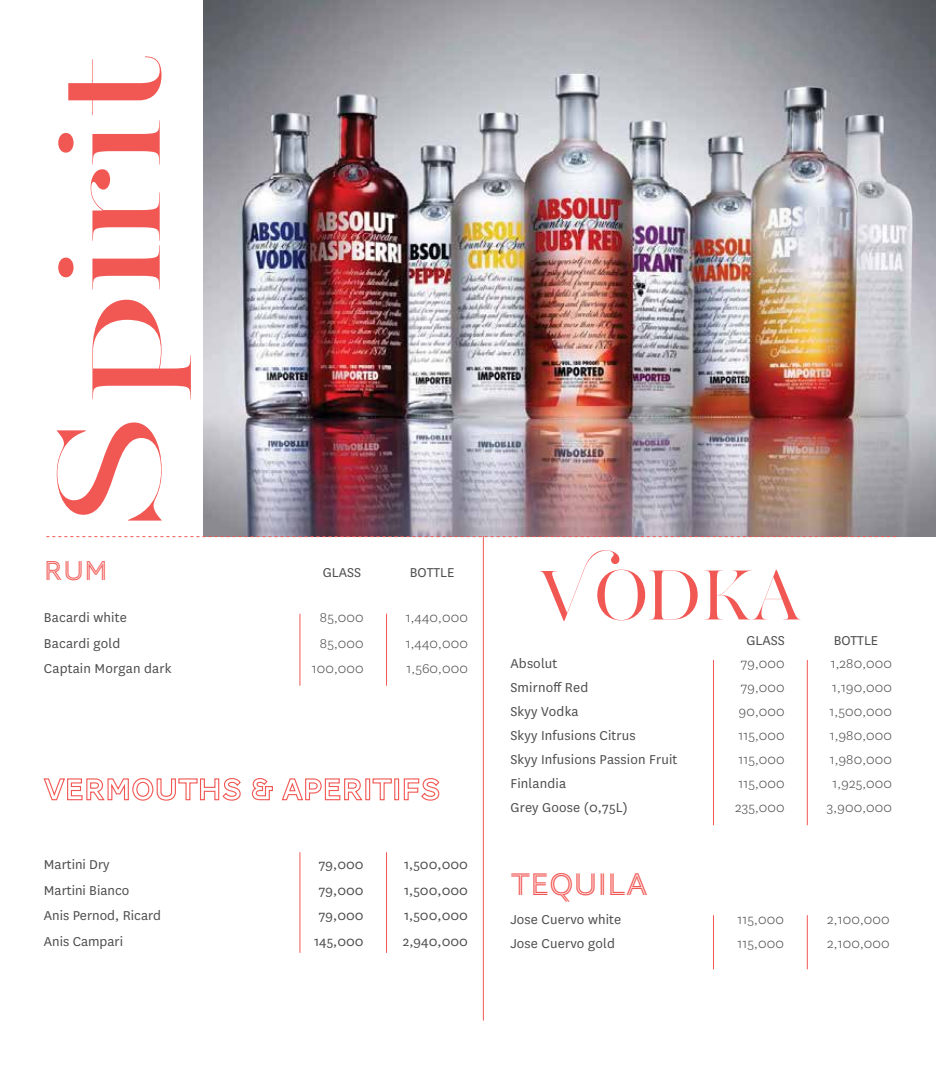
<style>
.page{position:relative;width:936px;height:1072px;background:#fff}
.page>*{position:absolute;margin:0;border:0;box-sizing:border-box;transform-origin:0 0}
.t1{font:300 149.7px "AW Conqueror Didot";letter-spacing:-.01em;color:#f15854;scale:1.38 1}
.t2{font:300 72.6px "AW Conqueror Didot";color:#f15854}
.t3{font:31.95px "AW Conqueror Inline";letter-spacing:-.015em;color:#f15854}
.t4{font:28.05px "AW Conqueror Inline";color:#f15854}
.t5{font:15px/25.5px "National";letter-spacing:.01em;color:#4d4d4f}
.t6{font:300 15px/24px "National";letter-spacing:.01em;color:#4d4d4f;text-align:center}
</style>
<div class="page">
<img style="left:203px;top:0;width:732px;height:536px">
<svg style="left:43px;top:778px;width:198px;height:23px"></svg>
<svg style="left:251px;top:778px;width:22px;height:22px"></svg>
<svg style="left:281px;top:778px;width:82px;height:23px"></svg>
<div style="left:365px;top:778px;width:5px;height:22px;border:1px solid #f15854"></div>
<svg style="left:372px;top:778px;width:20px;height:22px"></svg>
<div style="left:394px;top:778px;width:5px;height:22px;border:1px solid #f15854"></div>
<svg style="left:403px;top:778px;width:37px;height:23px"></svg>
<svg style="left:539px;top:550px;width:81px;height:71px"></svg>
<hr style="left:386px;top:852px;width:1px;height:100px;background:#f15854">
<hr style="left:299px;top:852px;width:1px;height:100px;background:#f15854">
<svg style="left:46px;top:536px;width:849px;height:1px"></svg>
<hr style="left:483px;top:536px;width:1px;height:484px;background:#f15854">
<hr style="left:299px;top:613px;width:1px;height:72px;background:#f15854">
<hr style="left:386px;top:613px;width:1px;height:72px;background:#f15854">
<hr style="left:713px;top:915px;width:1px;height:54px;background:#f15854">
<hr style="left:806px;top:915px;width:1px;height:54px;background:#f15854">
<hr style="left:713px;top:660px;width:1px;height:165px;background:#f15854">
<hr style="left:806px;top:660px;width:1px;height:165px;background:#f15854">
<h1 class="t1" style="left:-4px;top:538px;width:358px;rotate:-90deg">Spirit</h1>
<h3 class="t4" style="left:44px;top:557px;width:65px">RUM</h3>
<h2 class="t2" style="left:594px;top:540px;width:208px">ODKA</h2>
<p class="t5" style="left:323px;top:559px;width:40px">GLASS</p>
<p class="t5" style="left:410px;top:559px;width:46px">BOTTLE</p>
<p class="t5" style="left:44px;top:604px;width:129px">Bacardi white<br>Bacardi gold<br>Captain Morgan dark</p>
<p class="t6" style="left:312px;top:604px;width:53px;line-height:25.5px">85,000<br>85,000<br>100,000</p>
<p class="t6" style="left:406px;top:604px;width:64px;line-height:25.5px;text-align:justify">1,440,000<br>1,440,000<br>1,560,000</p>
<p class="t5" style="left:746px;top:627px;width:40px">GLASS</p>
<p class="t5" style="left:833px;top:627px;width:46px">BOTTLE</p>
<p class="t5" style="left:510px;top:651px;width:168px;line-height:24px">Absolut<br>Smirnoff Red<br>Skyy Vodka<br>Skyy Infusions Citrus<br>Skyy Infusions Passion Fruit<br>Finlandia<br>Grey Goose (0,75L)</p>
<p class="t6" style="left:735px;top:651px;width:51px">79,000<br>79,000<br>90,000<br>115,000<br>115,000<br>115,000<br>235,000</p>
<p class="t6" style="left:826px;top:651px;width:66px">1,280,000<br>1,190,000<br>1,500,000<br>1,980,000<br>1,980,000<br>1,925,000<br>3,900,000</p>
<p class="t5" style="left:44px;top:851px;width:119px">Martini Dry<br>Martini Bianco<br>Anis Pernod, Ricard<br>Anis Campari</p>
<p class="t5" style="left:314px;top:851px;width:51px;text-align:center">79,000<br>79,000<br>79,000<br>145,000</p>
<p class="t5" style="left:403px;top:851px;width:67px;text-align:justify">1,500,000<br>1,500,000<br>1,500,000<br>2,940,000</p>
<h3 class="t3" style="left:510px;top:868px;width:139px">TEQUILA</h3>
<p class="t5" style="left:510px;top:906px;width:112px;line-height:24px">Jose Cuervo white<br>Jose Cuervo gold</p>
<p class="t6" style="left:737px;top:906px;width:48px;text-align:left">115,000<br>115,000</p>
<p class="t6" style="left:827px;top:906px;width:64px;text-align:left">2,100,000<br>2,100,000</p>
</div>
